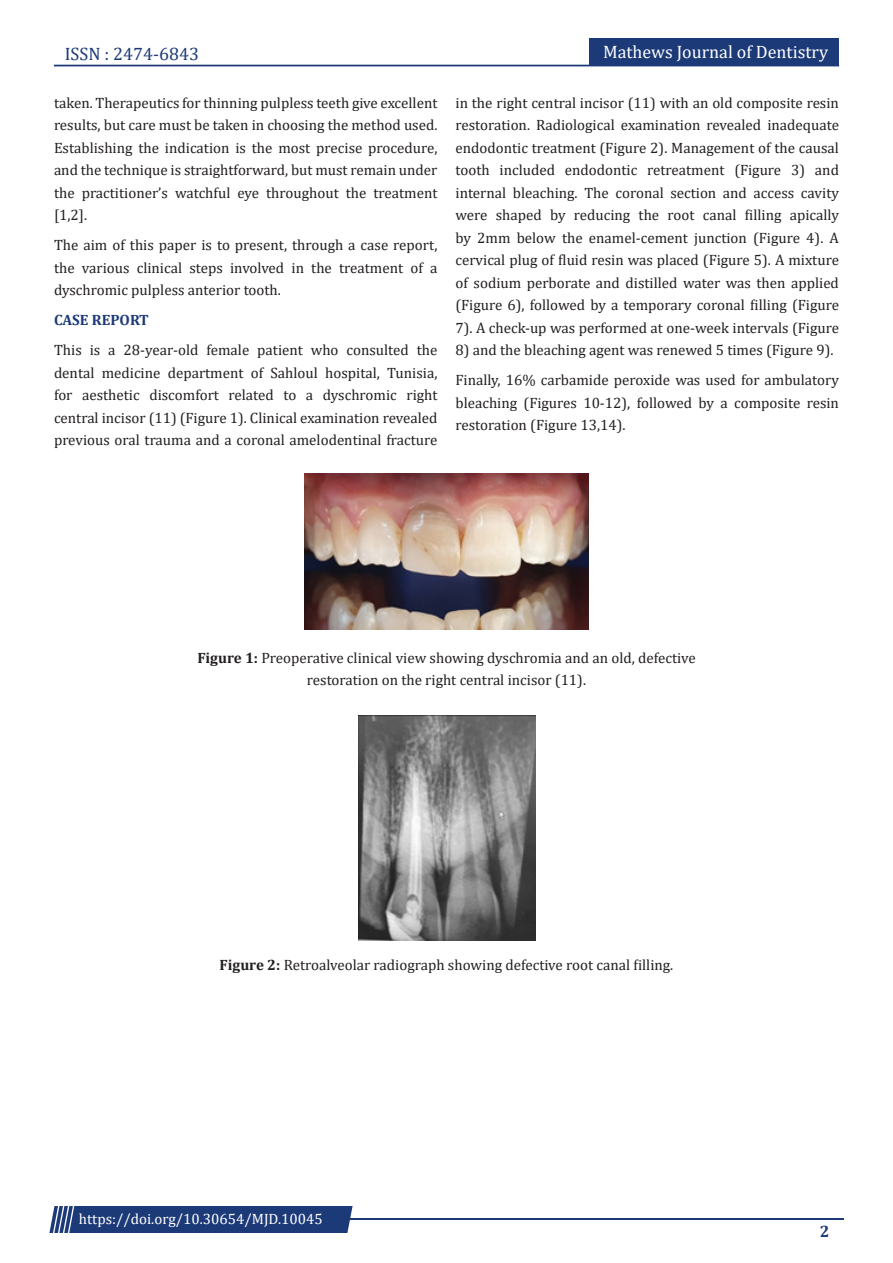
<style>
.page{position:relative;width:893px;height:1263px;background:#fff}
.page>*{position:absolute;margin:0;border:0;box-sizing:border-box;transform-origin:0 0}
.t1{font:18px "Cambria";color:#fff}
.t2{font:18px "Cambria";color:#1c3a78}
.t3{font:700 16.5px "Cambria";color:#1c3a78}
.t4{font:15px/22.5px "Cambria";color:#231f20;text-align:justify}
.t5{font:15px "Cambria";color:#fff}
.t6{font:700 15px "Cambria";color:#1c3a78}
.s1{font-weight:700}
</style>
<div class="page">
<div style="left:54px;top:65px;width:785px;height:1px;border:1px solid #1c3a78"></div>
<div style="left:589px;top:39px;width:250px;height:27px;background:#1c3a78"></div>
<hr style="left:310px;top:1219px;width:534px;height:1px;background:#1c3a78">
<div style="left:49px;top:1206px;width:304px;height:27px;background:#1c3a78"></div>
<img style="left:305px;top:473px;width:284px;height:157px">
<img style="left:358px;top:715px;width:177px;height:226px">
<p class="t2" style="left:65px;top:43px;width:136px">ISSN : 2474-6843</p>
<p class="t4" style="left:54px;top:91px;width:385px">taken. Therapeutics for thinning pulpless teeth give excellent results, but care must be taken in choosing the method used.<br>Establishing the indication is the most precise procedure, and the technique is straightforward, but must remain under the practitioner’s watchful eye throughout the treatment [1,2].</p>
<p class="t4" style="left:54px;top:234px;width:385px">The aim of this paper is to present, through a case report, the various clinical steps involved in the treatment of a dyschromic pulpless anterior tooth.</p>
<p class="t6" style="left:54px;top:309px;width:96px">CASE REPORT</p>
<p class="t4" style="left:54px;top:339px;width:385px">This is a 28-year-old female patient who consulted the dental medicine department of Sahloul hospital, Tunisia, for aesthetic discomfort related to a dyschromic right central incisor (11) (Figure 1). Clinical examination revealed previous oral trauma and a coronal amelodentinal fracture</p>
<p class="t1" style="left:603px;top:41px;width:227px">Mathews Journal of Dentistry</p>
<p class="t4" style="left:455px;top:91px;width:385px">in the right central incisor (11) with an old composite resin restoration. Radiological examination revealed inadequate endodontic treatment (Figure 2). Management of the causal tooth included endodontic retreatment (Figure 3) and internal bleaching. The coronal section and access cavity were shaped by reducing the root canal filling apically by 2mm below the enamel-cement junction (Figure 4). A cervical plug of fluid resin was placed (Figure 5). A mixture of sodium perborate and distilled water was then applied (Figure 6), followed by a temporary coronal filling (Figure 7). A check-up was performed at one-week intervals (Figure</p>
<p class="t4" style="left:455px;top:339px;width:380px">8) and the bleaching agent was renewed 5 times (Figure 9).</p>
<p class="t4" style="left:455px;top:369px;width:385px">Finally, 16% carbamide peroxide was used for ambulatory bleaching (Figures 10-12), followed by a composite resin restoration (Figure 13,14).</p>
<p class="t4" style="left:197px;top:646px;width:500px;text-align:center"><span class="s1">Figure 1:</span> Preoperative clinical view showing dyschromia and an old, defective restoration on the right central incisor (11).</p>
<p class="t4" style="left:220px;top:954px;width:455px"><span class="s1">Figure 2:</span> Retroalveolar radiograph showing defective root canal filling.</p>
<p class="t5" style="left:79px;top:1210px;width:245px">https://doi.org/10.30654/MJD.10045</p>
<p class="t3" style="left:820px;top:1220px;width:11px">2</p>
</div>
